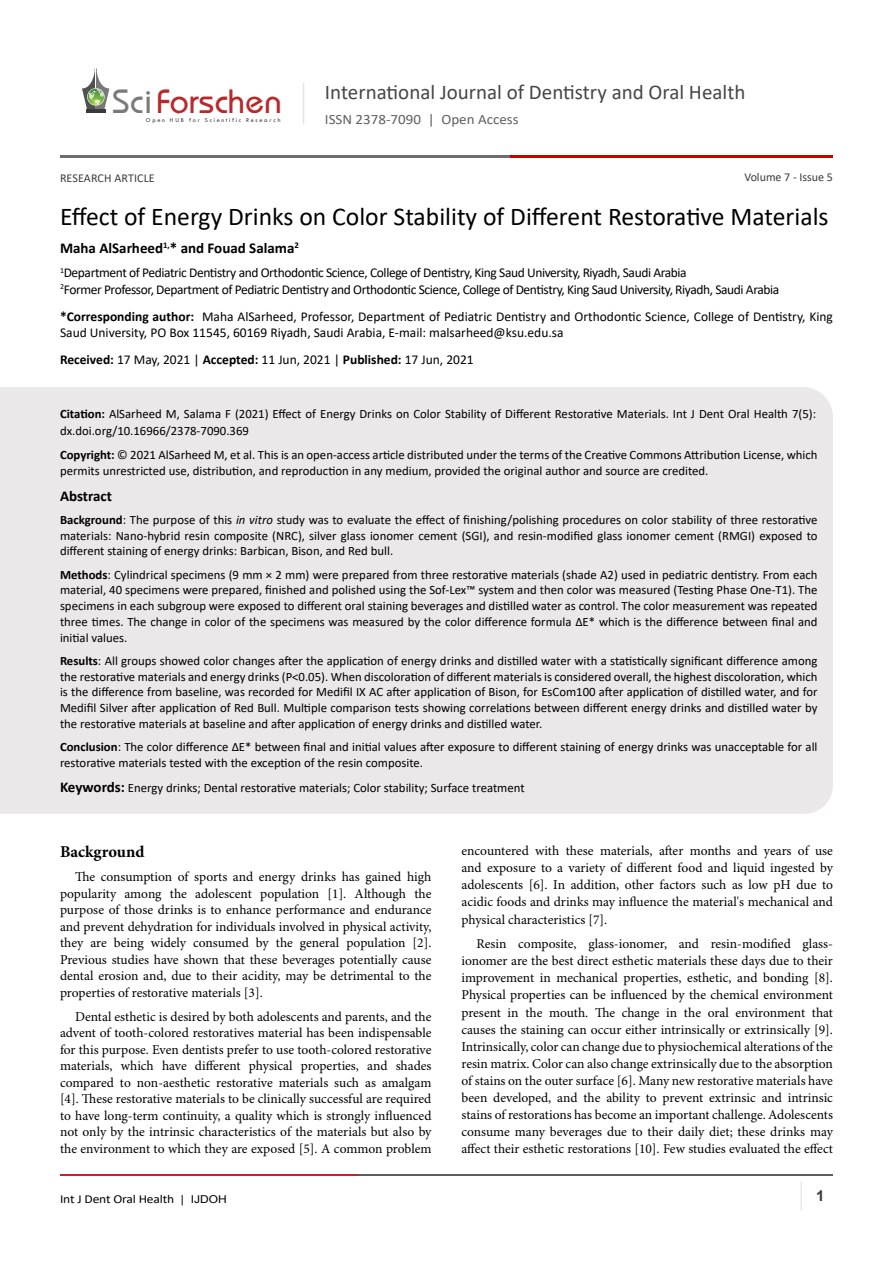
<style>
.page{position:relative;width:893px;height:1263px;background:#fff}
.page>*{position:absolute;margin:0;border:0;box-sizing:border-box;transform-origin:0 0}
.t1{font:35.1px "Opal";color:#b8292c}
.t2{font:25.65px "Calibri";color:#000}
.t3{font:21px "Calibri";color:#474646}
.Heading1{font:700 16.5px "Minion Pro";color:#000}
.t4{font:700 15px "Calibri";color:#000}
.t5{font:700 15px "Arial";color:#3c3a3b}
.t6{font:14.25px "Calibri";color:#605f5f;scale:1.05 1}
.t7{font:13.5px/17.1px "Minion Pro";color:#000;text-align:justify}
.t8{font:13.5px/16.5px "Calibri";color:#000}
.t9{font:13.5px "Calibri";letter-spacing:-.03em;color:#000}
.t10{font:12.75px/15.8px "Calibri";color:#000}
.t11{font:12.15px "Calibri";letter-spacing:-.01em;color:#000;scale:1.11 1}
.t12{font:12px "Calibri";color:#3c3a3b}
.t13{font:6.15px "Tw Cen";letter-spacing:.28em;color:#3a3a3a}
.s1{color:#7a7a7b}
.s2{font-weight:700}
.s3{font-style:italic}
.s4{font-weight:700;font-size:15px}
.s5{font-family:"Arial";font-size:10.8px}
</style>
<div class="page">
<hr style="left:86px;top:109px;width:19px;height:4px;background:#3a3a3a">
<svg style="left:82px;top:68px;width:27px;height:41px"></svg>
<hr style="left:303px;top:83px;width:1px;height:41px;background:#e4e5e9">
<hr style="left:800px;top:1181px;width:2px;height:29px;background:#eae8e8">
<hr style="left:60px;top:1174px;width:300px;height:2px;background:#b9282c">
<hr style="left:359px;top:1174px;width:474px;height:2px;background:#5d5e60">
<hr style="left:60px;top:155px;width:535px;height:2px;background:#6e6d6d">
<hr style="left:511px;top:155px;width:322px;height:2px;background:#ca0000">
<div style="left:0;top:387px;width:833px;height:427px;background:#eae8e8"></div>
<h1 class="t1" style="left:113px;top:80px;width:171px"><span class="s1">Sci</span>Forschen</h1>
<p class="t13" style="left:146px;top:116px;width:136px">Open HUB for Scientific Research</p>
<h3 class="t3" style="left:325px;top:77px;width:422px">International Journal of Dentistry and Oral Health</h3>
<p class="t6" style="left:325px;top:110px;width:186px">ISSN 2378-7090 | Open Access</p>
<p class="t12" style="left:744px;top:169px;width:90px">Volume 7 - Issue 5</p>
<p class="t12" style="left:60px;top:170px;width:96px">RESEARCH ARTICLE</p>
<p class="t2" style="left:60px;top:198px;width:770px">Effect of Energy Drinks on Color Stability of Different Restorative Materials</p>
<p class="t4" style="left:60px;top:237px;width:240px">Maha AlSarheed<sup>1,</sup>* and Fouad Salama<sup>2</sup></p>
<p class="t9" style="left:60px;top:263px;width:628px"><sup>1</sup>Department of Pediatric Dentistry and Orthodontic Science, College of Dentistry, King Saud University, Riyadh, Saudi Arabia</p>
<p class="t9" style="left:60px;top:280px;width:721px"><sup>2</sup>Former Professor, Department of Pediatric Dentistry and Orthodontic Science, College of Dentistry, King Saud University, Riyadh, Saudi Arabia</p>
<p class="t8" style="left:60px;top:308px;width:774px"><span class="s2">*Corresponding author:</span> Maha AlSarheed, Professor, Department of Pediatric Dentistry and Orthodontic Science, College of Dentistry, King<br>Saud University, PO Box 11545, 60169 Riyadh, Saudi Arabia, E-mail: malsarheed@ksu.edu.sa</p>
<p class="t8" style="left:60px;top:351px;width:415px"><span class="s2">Received:</span> 17 May, 2021 | <span class="s2">Accepted:</span> 11 Jun, 2021 | <span class="s2">Published:</span> 17 Jun, 2021</p>
<p class="t10" style="left:60px;top:405px;width:758px;line-height:16.5px"><span class="s2">Citation:</span> AlSarheed M, Salama F (2021) Effect of Energy Drinks on Color Stability of Different Restorative Materials. Int J Dent Oral Health 7(5): dx.doi.org/10.16966/2378-7090.369</p>
<p class="t10" style="left:60px;top:446px;width:759px;line-height:16.5px"><span class="s2">Copyright:</span> © 2021 AlSarheed M, et al. This is an open-access article distributed under the terms of the Creative Commons Attribution License, which permits unrestricted use, distribution, and reproduction in any medium, provided the original author and source are credited.</p>
<p class="t4" style="left:60px;top:485px;width:53px">Abstract</p>
<p class="t10" style="left:60px;top:511px;width:759px;text-align:justify"><span class="s2">Background</span>: The purpose of this <span class="s3">in vitro</span> study was to evaluate the effect of finishing/polishing procedures on color stability of three restorative materials: Nano-hybrid resin composite (NRC), silver glass ionomer cement (SGI), and resin-modified glass ionomer cement (RMGI) exposed to different staining of energy drinks: Barbican, Bison, and Red bull.</p>
<p class="t10" style="left:60px;top:566px;width:759px;text-align:justify"><span class="s2">Methods</span>: Cylindrical specimens (9 mm × 2 mm) were prepared from three restorative materials (shade A2) used in pediatric dentistry. From each material, 40 specimens were prepared, finished and polished using the Sof-Lex™ system and then color was measured (Testing Phase One-T1). The specimens in each subgroup were exposed to different oral staining beverages and distilled water as control. The color measurement was repeated three times. The change in color of the specimens was measured by the color difference formula ΔE* which is the difference between final and initial values.</p>
<p class="t10" style="left:60px;top:652px;width:759px;text-align:justify"><span class="s2">Results</span>: All groups showed color changes after the application of energy drinks and distilled water with a statistically significant difference among the restorative materials and energy drinks (P&lt;0.05). When discoloration of different materials is considered overall, the highest discoloration, which is the difference from baseline, was recorded for Medifil IX AC after application of Bison, for EsCom100 after application of distilled water, and for Medifil Silver after application of Red Bull. Multiple comparison tests showing correlations between different energy drinks and distilled water by the restorative materials at baseline and after application of energy drinks and distilled water.</p>
<p class="t10" style="left:60px;top:739px;width:759px"><span class="s2">Conclusion</span>: The color difference ΔE* between final and initial values after exposure to different staining of energy drinks was unacceptable for all restorative materials tested with the exception of the resin composite.</p>
<p class="t10" style="left:60px;top:780px;width:466px"><span class="s4">Keywords:</span> Energy drinks; Dental restorative materials; Color stability; Surface treatment</p>
<p class="Heading1" style="left:60px;top:840px;width:86px">Background</p>
<p class="t7" style="left:60px;top:869px;width:373px;line-height:16.5px;text-indent:15px">The consumption of sports and energy drinks has gained high popularity among the adolescent population [1]. Although the purpose of those drinks is to enhance performance and endurance and prevent dehydration for individuals involved in physical activity, they are being widely consumed by the general population [2].<br>Previous studies have shown that these beverages potentially cause dental erosion and, due to their acidity, may be detrimental to the properties of restorative materials [3].</p>
<p class="t7" style="left:60px;top:1009px;width:373px;line-height:16.5px;text-indent:15px">Dental esthetic is desired by both adolescents and parents, and the advent of tooth-colored restoratives material has been indispensable for this purpose. Even dentists prefer to use tooth-colored restorative materials, which have different physical properties, and shades compared to non-aesthetic restorative materials such as amalgam [4]. These restorative materials to be clinically successful are required to have long-term continuity, a quality which is strongly influenced not only by the intrinsic characteristics of the materials but also by the environment to which they are exposed [5]. A common problem</p>
<p class="t7" style="left:461px;top:843px;width:373px">encountered with these materials, after months and years of use and exposure to a variety of different food and liquid ingested by adolescents [6]. In addition, other factors such as low pH due to acidic foods and drinks may influence the material's mechanical and physical characteristics [7].</p>
<p class="t7" style="left:461px;top:936px;width:373px;text-indent:15px">Resin composite, glass-ionomer, and resin-modified glass&shy;ionomer are the best direct esthetic materials these days due to their improvement in mechanical properties, esthetic, and bonding [8].<br>Physical properties can be influenced by the chemical environment present in the mouth. The change in the oral environment that causes the staining can occur either intrinsically or extrinsically [9].<br>Intrinsically, color can change due to physiochemical alterations of the resin matrix. Color can also change extrinsically due to the absorption of stains on the outer surface [6]. Many new restorative materials have been developed, and the ability to prevent extrinsic and intrinsic stains of restorations has become an important challenge. Adolescents consume many beverages due to their daily diet; these drinks may affect their esthetic restorations [10]. Few studies evaluated the effect</p>
<p class="t11" style="left:60px;top:1190px;width:152px">Int J Dent Oral Health <span class="s5">| IJDOH</span></p>
<p class="t5" style="left:816px;top:1185px;width:10px">1</p>
</div>
